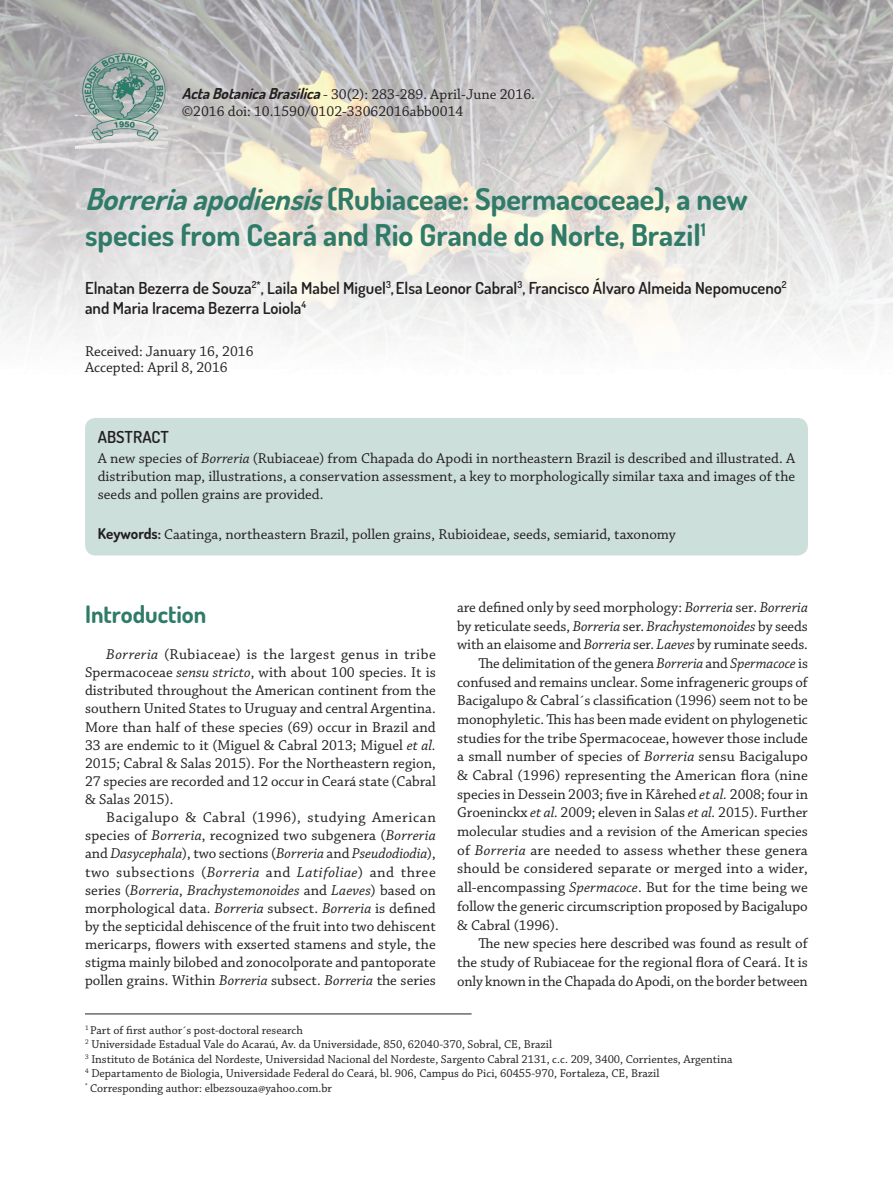
<style>
.page{position:relative;width:893px;height:1191px;background:#fff}
.page>*{position:absolute;margin:0;border:0;box-sizing:border-box;transform-origin:0 0}
.t1{font:700 30px/36.2px "Dosis";color:#2f7b67}
.t2{font:700 24px "Dosis";color:#2f7b67}
.t3{font:600 16.5px/20px "Dosis";color:#231f20}
.t4{font:15px/18.1px "Chaparral Pro";color:#231f20;text-align:justify}
.t5{font:12px/14.4px "Chaparral Pro";color:#231f20}
.s1{font-family:"Dosis";font-weight:700;font-style:italic}
.s2{font-style:italic}
.s3{font-family:"Dosis";font-weight:700}
</style>
<div class="page">
<div style="left:85px;top:418px;width:723px;height:137px;background:#cddfdb;border-radius:11px"></div>
<img style="left:0;top:0;width:893px;height:94px">
<img style="left:0;top:94px;width:104px;height:247px">
<img style="left:157px;top:94px;width:736px;height:250px">
<hr style="left:85px;top:1013px;width:387px;height:1px;background:#231f20">
<img style="left:76px;top:47px;width:92px;height:101px">
<p class="t4" style="left:182px;top:86px;width:355px"><span class="s1">ActaBotanicaBrasilica</span>- 30(2): 283-289. April-June 2016.</p>
<p class="t4" style="left:182px;top:103px;width:283px">©2016 doi: 10.1590/0102-33062016abb0014</p>
<h1 class="t1" style="left:85px;top:180px;width:664px"><span class="s2">Borreriaapodiensis</span>(Rubiaceae: Spermacoceae), a new species from Ceará and Rio Grande do Norte, Brazil<sup>1</sup></h1>
<p class="t3" style="left:85px;top:277px;width:703px">Elnatan Bezerra de Souza<sup>2*</sup>, Laila Mabel Miguel<sup>3</sup>,Elsa Leonor Cabral<sup>3</sup>, Francisco Álvaro Almeida Nepomuceno<sup>2 </sup>and Maria Iracema Bezerra Loiola<sup>4</sup></p>
<p class="t4" style="left:85px;top:345px;width:170px;line-height:15.1px">Received: January 16, 2016<br>Accepted: April 8, 2016</p>
<p class="t3" style="left:98px;top:426px;width:73px">ABSTRACT</p>
<p class="t4" style="left:98px;top:449px;width:699px">A new species of <span class="s2">Borreria</span> (Rubiaceae) from Chapada do Apodi in northeastern Brazil is described and illustrated. A distribution map, illustrations, a conservation assessment, a key to morphologically similar taxa and images of the seeds and pollen grains are provided.</p>
<p class="t4" style="left:98px;top:525px;width:580px"><span class="s3">Keywords:</span> Caatinga, northeastern Brazil, pollen grains, Rubioideae, seeds, semiarid, taxonomy</p>
<p class="t4" style="left:457px;top:598px;width:352px">are defined only by seed morphology: <span class="s2">Borreria</span> ser. <span class="s2">Borreria</span></p>
<p class="t4" style="left:457px;top:617px;width:352px">by reticulate seeds, <span class="s2">Borreria</span> ser. <span class="s2">Brachystemonoides</span> by seeds</p>
<p class="t4" style="left:457px;top:636px;width:352px">with an elaisome and <span class="s2">Borreria</span> ser. <span class="s2">Laeves</span> by ruminate seeds.</p>
<p class="t4" style="left:478px;top:654px;width:331px">The delimitation of the genera <span class="s2">Borreria</span> and <span class="s2">Spermacoce</span> is</p>
<p class="t4" style="left:457px;top:673px;width:352px">confused and remains unclear. Some infrageneric groups of</p>
<p class="t4" style="left:457px;top:692px;width:352px">Bacigalupo &amp; Cabral´s classification (1996) seem not to be</p>
<p class="t4" style="left:457px;top:711px;width:352px">monophyletic. This has been made evident on phylogenetic</p>
<p class="t4" style="left:457px;top:729px;width:352px">studies for the tribe Spermacoceae, however those include</p>
<p class="t4" style="left:457px;top:748px;width:352px">a small number of species of <span class="s2">Borreria</span> sensu Bacigalupo</p>
<p class="t4" style="left:457px;top:767px;width:352px">&amp; Cabral (1996) representing the American flora (nine</p>
<p class="t4" style="left:457px;top:785px;width:352px">species in Dessein 2003; five in Kårehed <span class="s2">et al.</span> 2008; four in</p>
<p class="t4" style="left:457px;top:804px;width:352px">Groeninckx <span class="s2">et al.</span> 2009; eleven in Salas <span class="s2">et al.</span> 2015). Further</p>
<p class="t4" style="left:457px;top:823px;width:352px">molecular studies and a revision of the American species</p>
<p class="t4" style="left:457px;top:841px;width:352px">of <span class="s2">Borreria</span> are needed to assess whether these genera</p>
<p class="t4" style="left:457px;top:860px;width:352px">should be considered separate or merged into a wider,</p>
<p class="t4" style="left:457px;top:879px;width:352px">all-encompassing <span class="s2">Spermacoce</span>. But for the time being we</p>
<p class="t4" style="left:457px;top:897px;width:352px">follow the generic circumscription proposed by Bacigalupo</p>
<p class="t4" style="left:457px;top:916px;width:103px">&amp; Cabral (1996).</p>
<p class="t4" style="left:478px;top:935px;width:331px">The new species here described was found as result of</p>
<p class="t4" style="left:457px;top:953px;width:352px">the study of Rubiaceae for the regional flora of Ceará. It is</p>
<p class="t4" style="left:457px;top:972px;width:352px">only known in the Chapada do Apodi, on the border between</p>
<p class="t5" style="left:85px;top:1023px;width:649px"><sup>1</sup> Part of first author´s post-doctoral research<br><sup>2</sup> Universidade Estadual Vale do Acaraú, Av. da Universidade, 850, 62040-370, Sobral, CE, Brazil<br><sup>3</sup> Instituto de Botánica del Nordeste, Universidad Nacional del Nordeste, Sargento Cabral 2131, c.c. 209, 3400, Corrientes, Argentina <sup>4</sup> Departamento de Biologia, Universidade Federal do Ceará, bl. 906, Campus do Pici, 60455-970, Fortaleza, CE, Brazil<br><sup>*</sup> Corresponding author: elbezsouza@yahoo.com.br</p>
<h2 class="t2" style="left:85px;top:598px;width:123px">Introduction</h2>
<p class="t4" style="left:85px;top:646px;width:352px;text-indent:21px"><span class="s2">Borreria</span> (Rubiaceae) is the largest genus in tribe Spermacoceae <span class="s2">sensu stricto</span>, with about 100 species. It is distributed throughout the American continent from the southern United States to Uruguay and central Argentina.<br>More than half of these species (69) occur in Brazil and 33 are endemic to it (Miguel &amp; Cabral 2013; Miguel <span class="s2">et al.<br></span>2015; Cabral &amp; Salas 2015). For the Northeastern region, 27 species are recorded and 12 occur in Ceará state (Cabral &amp; Salas 2015).</p>
<p class="t4" style="left:85px;top:809px;width:352px;text-indent:21px">Bacigalupo &amp; Cabral (1996), studying American species of <span class="s2">Borreria</span>, recognized two subgenera (<span class="s2">Borreria </span>and <span class="s2">Dasycephala</span>), two sections (<span class="s2">Borreria</span> and <span class="s2">Pseudodiodia</span>), two subsections (<span class="s2">Borreria</span> and <span class="s2">Latifoliae</span>) and three series (<span class="s2">Borreria</span>, <span class="s2">Brachystemonoides</span> and <span class="s2">Laeves</span>) based on morphological data. <span class="s2">Borreria</span> subsect. <span class="s2">Borreria</span> is defined by the septicidal dehiscence of the fruit into two dehiscent mericarps, flowers with exserted stamens and style, the stigma mainly bilobed and zonocolporate and pantoporate pollen grains. Within <span class="s2">Borreria</span> subsect. <span class="s2">Borreria</span> the series</p>
</div>
